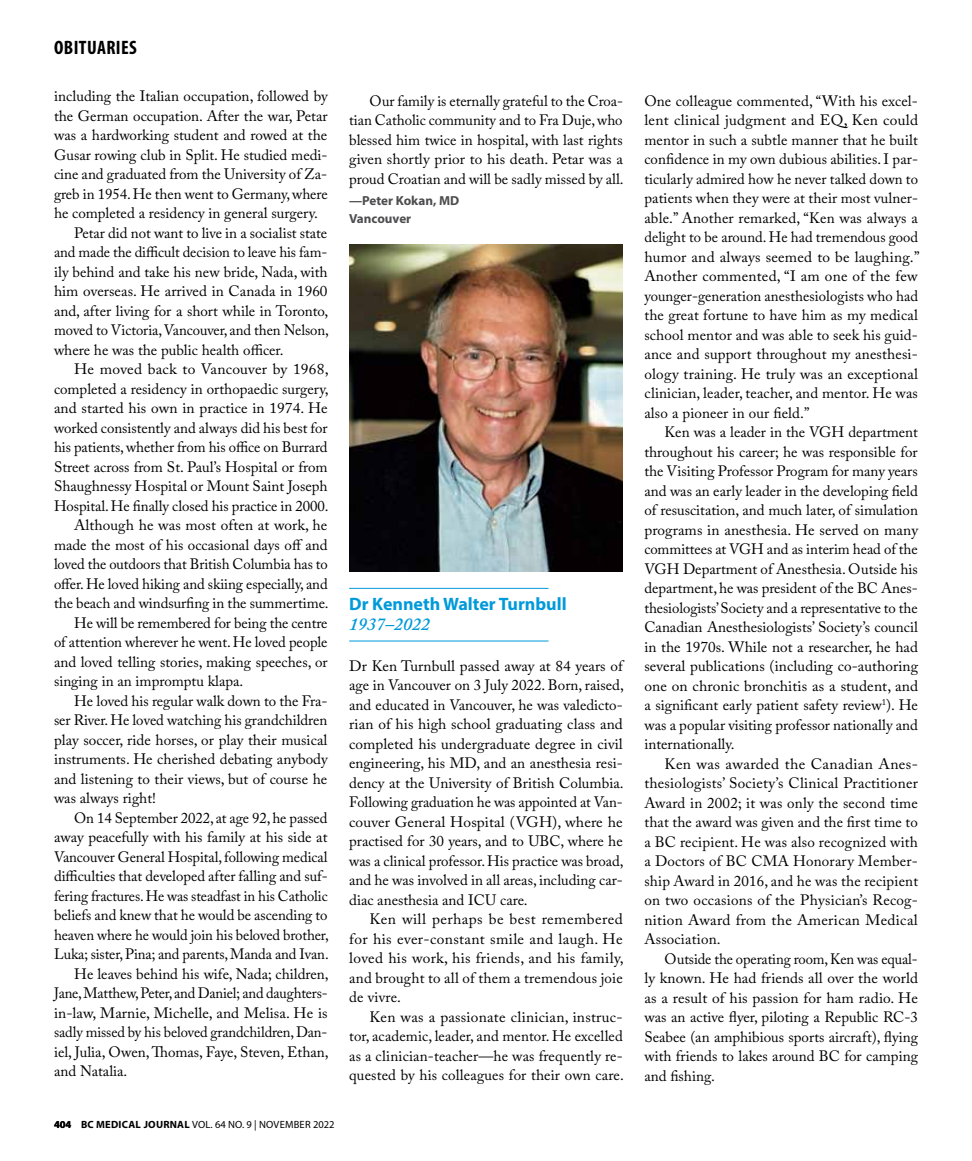
<style>
.page{position:relative;width:972px;height:1161px;background:#fff}
.page>*{position:absolute;margin:0;border:0;box-sizing:border-box;transform-origin:0 0}
.t1{font:700 condensed 19.5px "Myriad Pro";letter-spacing:.02em;color:#000}
.t2{font:700 18px "Myriad Pro";color:#009ada}
.t3{font:italic 600 18px "Adobe Caslon Pro";color:#009ada}
.t4{font:15px/19.5px "Adobe Caslon Pro";color:#000;text-align:justify}
.t5{font:700 13.2px/18px "Myriad Pro";color:#4d4d4f}
.t6{font:10.5px "Myriad Pro";letter-spacing:.02em;color:#000}
.s1{font-weight:700}
</style>
<div class="page">
<hr style="left:349px;top:588px;width:200px;height:1px;background:#009ada">
<hr style="left:349px;top:641px;width:200px;height:1px;background:#009ada">
<img style="left:349px;top:244px;width:274px;height:327px">
<h1 class="t1" style="left:54px;top:35px;width:84px">OBITUARIES</h1>
<p class="t4" style="left:54px;top:86px;width:275px">including the Italian occupation, followed by</p>
<p class="t4" style="left:54px;top:106px;width:275px">the German occupation. After the war, Petar</p>
<p class="t4" style="left:54px;top:125px;width:275px">was a hardworking student and rowed at the</p>
<p class="t4" style="left:54px;top:145px;width:275px">Gusar rowing club in Split. He studied medi-</p>
<p class="t4" style="left:54px;top:164px;width:275px">cine and graduated from the University of Za-</p>
<p class="t4" style="left:54px;top:184px;width:275px">greb in 1954. He then went to Germany, where</p>
<p class="t4" style="left:54px;top:203px;width:265px">he completed a residency in general surgery.</p>
<p class="t4" style="left:74px;top:223px;width:255px">Petar did not want to live in a socialist state</p>
<p class="t4" style="left:54px;top:242px;width:275px">and made the difficult decision to leave his fam-</p>
<p class="t4" style="left:54px;top:262px;width:275px">ily behind and take his new bride, Nada, with</p>
<p class="t4" style="left:54px;top:281px;width:275px">him overseas. He arrived in Canada in 1960</p>
<p class="t4" style="left:54px;top:301px;width:276px">and, after living for a short while in Toronto,</p>
<p class="t4" style="left:54px;top:320px;width:276px">moved to Victoria, Vancouver, and then Nelson,</p>
<p class="t4" style="left:54px;top:340px;width:231px">where he was the public health officer.</p>
<p class="t4" style="left:74px;top:359px;width:256px">He moved back to Vancouver by 1968,</p>
<p class="t4" style="left:54px;top:379px;width:276px">completed a residency in orthopaedic surgery,</p>
<p class="t4" style="left:54px;top:398px;width:275px">and started his own in practice in 1974. He</p>
<p class="t4" style="left:54px;top:418px;width:275px">worked consistently and always did his best for</p>
<p class="t4" style="left:54px;top:437px;width:275px">his patients, whether from his office on Burrard</p>
<p class="t4" style="left:54px;top:457px;width:275px">Street across from St. Paul’s Hospital or from</p>
<p class="t4" style="left:54px;top:476px;width:275px">Shaughnessy Hospital or Mount Saint Joseph</p>
<p class="t4" style="left:54px;top:496px;width:276px">Hospital. He finally closed his practice in 2000.</p>
<p class="t4" style="left:74px;top:515px;width:255px">Although he was most often at work, he</p>
<p class="t4" style="left:54px;top:535px;width:275px">made the most of his occasional days off and</p>
<p class="t4" style="left:54px;top:554px;width:275px">loved the outdoors that British Columbia has to</p>
<p class="t4" style="left:54px;top:574px;width:275px">offer. He loved hiking and skiing especially, and</p>
<p class="t4" style="left:54px;top:593px;width:276px">the beach and windsurfing in the summertime.</p>
<p class="t4" style="left:74px;top:613px;width:255px">He will be remembered for being the centre</p>
<p class="t4" style="left:54px;top:632px;width:275px">of attention wherever he went. He loved people</p>
<p class="t4" style="left:54px;top:652px;width:275px">and loved telling stories, making speeches, or</p>
<p class="t4" style="left:54px;top:671px;width:191px">singing in an impromptu klapa.</p>
<p class="t4" style="left:74px;top:691px;width:255px">He loved his regular walk down to the Fra-</p>
<p class="t4" style="left:54px;top:710px;width:275px">ser River. He loved watching his grandchildren</p>
<p class="t4" style="left:54px;top:730px;width:275px">play soccer, ride horses, or play their musical</p>
<p class="t4" style="left:54px;top:749px;width:275px">instruments. He cherished debating anybody</p>
<p class="t4" style="left:54px;top:769px;width:275px">and listening to their views, but of course he</p>
<p class="t4" style="left:54px;top:788px;width:103px">was always right!</p>
<p class="t4" style="left:74px;top:808px;width:255px">On 14 September 2022, at age 92, he passed</p>
<p class="t4" style="left:54px;top:827px;width:275px">away peacefully with his family at his side at</p>
<p class="t4" style="left:54px;top:847px;width:275px">Vancouver General Hospital, following medical</p>
<p class="t4" style="left:54px;top:866px;width:275px">difficulties that developed after falling and suf-</p>
<p class="t4" style="left:54px;top:886px;width:275px">fering fractures. He was steadfast in his Catholic</p>
<p class="t4" style="left:54px;top:905px;width:275px">beliefs and knew that he would be ascending to</p>
<p class="t4" style="left:54px;top:925px;width:276px">heaven where he would join his beloved brother,</p>
<p class="t4" style="left:54px;top:944px;width:276px">Luka; sister, Pina; and parents, Manda and Ivan.</p>
<p class="t4" style="left:74px;top:964px;width:256px">He leaves behind his wife, Nada; children,</p>
<p class="t4" style="left:54px;top:983px;width:275px">Jane, Matthew, Peter, and Daniel; and daughters-</p>
<p class="t4" style="left:54px;top:1003px;width:275px">in-law, Marnie, Michelle, and Melisa. He is</p>
<p class="t4" style="left:54px;top:1022px;width:275px">sadly missed by his beloved grandchildren, Dan-</p>
<p class="t4" style="left:54px;top:1042px;width:276px">iel, Julia, Owen, Thomas, Faye, Steven, Ethan,</p>
<p class="t4" style="left:54px;top:1061px;width:75px">and Natalia.</p>
<p class="t6" style="left:54px;top:1118px;width:282px"><span class="s1">404 BC Medical Journal</span> VOL. 64 NO. 9 | NOVEMBER 2022</p>
<p class="t4" style="left:349px;top:91px;width:276px;text-indent:20px">Our family is eternally grateful to the Croa&shy;tian Catholic community and to Fra Duje, who blessed him twice in hospital, with last rights given shortly prior to his death. Petar was a proud Croatian and will be sadly missed by all.</p>
<p class="t5" style="left:349px;top:191px;width:112px">—Peter Kokan, MD<br>Vancouver</p>
<p class="t2" style="left:349px;top:593px;width:219px">Dr Kenneth Walter Turnbull</p>
<p class="t3" style="left:349px;top:613px;width:82px">1937–2022</p>
<p class="t4" style="left:349px;top:656px;width:276px">Dr Ken Turnbull passed away at 84 years of age in Vancouver on 3 July 2022. Born, raised, and educated in Vancouver, he was valedicto&shy;rian of his high school graduating class and completed his undergraduate degree in civil engineering, his MD, and an anesthesia resi&shy;dency at the University of British Columbia.<br>Following graduation he was appointed at Van&shy;couver General Hospital (VGH), where he practised for 30 years, and to UBC, where he was a clinical professor. His practice was broad, and he was involved in all areas, including car&shy;diac anesthesia and ICU care.</p>
<p class="t4" style="left:349px;top:910px;width:276px;text-indent:20px">Ken will perhaps be best remembered for his ever-constant smile and laugh. He loved his work, his friends, and his family, and brought to all of them a tremendous joie de vivre.</p>
<p class="t4" style="left:349px;top:1007px;width:276px;text-indent:20px">Ken was a passionate clinician, instruc&shy;tor, academic, leader, and mentor. He excelled as a clinician-teacher—he was frequently re&shy;quested by his colleagues for their own care.</p>
<p class="t4" style="left:644px;top:91px;width:277px;text-align:left">One colleague commented, “With his excel&shy;lent clinical judgment and EQ, Ken could mentor in such a subtle manner that he built confidence in my own dubious abilities. I par&shy;ticularly admired how he never talked down to patients when they were at their most vulner&shy;able.” Another remarked, “Ken was always a delight to be around. He had tremendous good humor and always seemed to be laughing.” Another commented, “I am one of the few younger-generation anesthesiologists who had the great fortune to have him as my medical school mentor and was able to seek his guid&shy;ance and support throughout my anesthesi&shy;ology training. He truly was an exceptional clinician, leader, teacher, and mentor. He was also a pioneer in our field.”</p>
<p class="t4" style="left:644px;top:422px;width:275px;text-indent:20px">Ken was a leader in the VGH department throughout his career; he was responsible for the Visiting Professor Program for many years and was an early leader in the developing field of resuscitation, and much later, of simulation programs in anesthesia. He served on many committees at VGH and as interim head of the VGH Department of Anesthesia. Outside his department, he was president of the BC Anes&shy;thesiologists’ Society and a representative to the Canadian Anesthesiologists’ Society’s council in the 1970s. While not a researcher, he had several publications (including co-authoring one on chronic bronchitis as a student, and a significant early patient safety review<sup>1</sup>). He was a popular visiting professor nationally and internationally.</p>
<p class="t4" style="left:644px;top:754px;width:275px;text-indent:20px">Ken was awarded the Canadian Anes&shy;thesiologists’ Society’s Clinical Practitioner Award in 2002; it was only the second time that the award was given and the first time to a BC recipient. He was also recognized with a Doctors of BC CMA Honorary Member&shy;ship Award in 2016, and he was the recipient on two occasions of the Physician’s Recog&shy;nition Award from the American Medical Association.</p>
<p class="t4" style="left:644px;top:949px;width:275px;text-indent:20px">Outside the operating room, Ken was equal&shy;ly known. He had friends all over the world as a result of his passion for ham radio. He was an active flyer, piloting a Republic RC-3<br>Seabee (an amphibious sports aircraft), flying with friends to lakes around BC for camping and fishing.</p>
</div>
